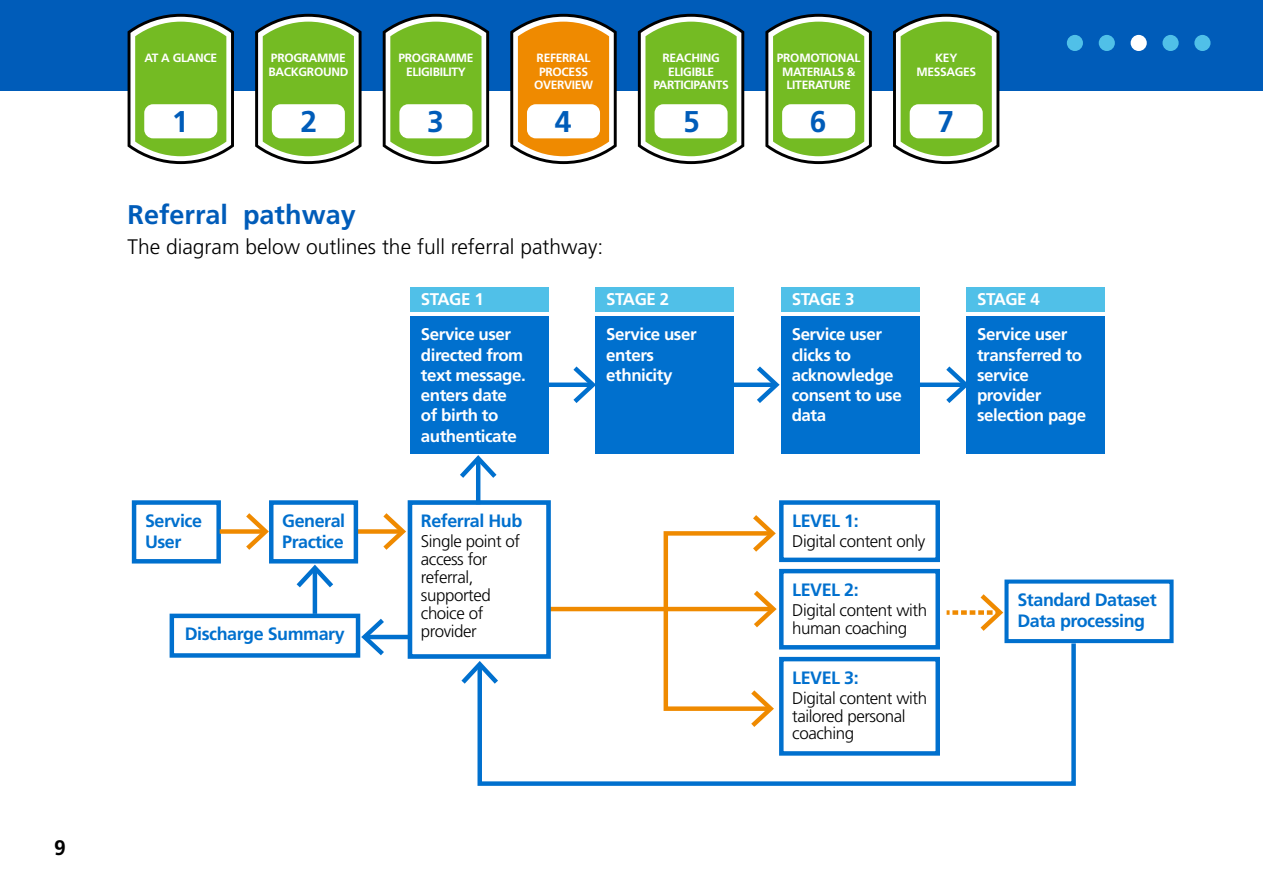
<style>
.page{position:relative;width:1263px;height:893px;background:#fff}
.page>*{position:absolute;margin:0;border:0;box-sizing:border-box;transform-origin:0 0}
.t1{font:700 30px "Frutiger LT Std";color:#005cb9}
.t2{font:700 27px "Frutiger LT Std";color:#005cb9}
.t3{font:300 21px "Frutiger LT Std";color:#000}
.t4{font:700 21px "Frutiger LT Std";color:#000}
.t5{font:700 17.85px/21.5px "Frutiger LT Std";letter-spacing:-.025em;color:#0070ce}
.t6{font:700 16.95px/20.2px "Frutiger LT Std";letter-spacing:-.025em;color:#fff}
.t7{font:300 16.95px/17.9px "Frutiger LT Std";letter-spacing:-.025em;color:#000}
.t8{font:700 12px "Frutiger LT Std";letter-spacing:-.025em;color:#fff}
</style>
<div class="page">
<div style="left:0;top:0;width:1263px;height:91px;background:#005cb9"></div>
<svg style="left:128px;top:14px;width:106px;height:150px;background:#7fb351"></svg>
<div style="left:144px;top:104px;width:73px;height:34px;background:#fff;border-radius:9px"></div>
<svg style="left:255px;top:14px;width:107px;height:150px;background:#7fb252"></svg>
<div style="left:272px;top:104px;width:73px;height:34px;background:#fff;border-radius:9px"></div>
<svg style="left:383px;top:14px;width:106px;height:150px;background:#7fb251"></svg>
<div style="left:399px;top:104px;width:73px;height:34px;background:#fff;border-radius:9px"></div>
<svg style="left:510px;top:14px;width:107px;height:150px;background:#d0913b"></svg>
<div style="left:527px;top:104px;width:73px;height:34px;background:#fff;border-radius:9px"></div>
<svg style="left:638px;top:14px;width:106px;height:150px;background:#7fb251"></svg>
<div style="left:654px;top:104px;width:74px;height:34px;background:#fff;border-radius:9px"></div>
<svg style="left:765px;top:14px;width:107px;height:150px;background:#7fb252"></svg>
<div style="left:782px;top:104px;width:73px;height:34px;background:#fff;border-radius:9px"></div>
<svg style="left:893px;top:14px;width:106px;height:150px;background:#7fb251"></svg>
<div style="left:910px;top:104px;width:73px;height:34px;background:#fff;border-radius:9px"></div>
<hr style="left:550px;top:607px;width:222px;height:4px;background:#ef8a00">
<div style="left:357px;top:529px;width:44px;height:5px;background:#ef8a00"></div>
<svg style="left:383px;top:513px;width:23px;height:37px"></svg>
<div style="left:410px;top:317px;width:138px;height:137px;background:#0070ce"></div>
<div style="left:410px;top:287px;width:138px;height:25px;background:#50c0e8"></div>
<div style="left:595px;top:317px;width:139px;height:137px;background:#0070ce"></div>
<div style="left:595px;top:287px;width:139px;height:25px;background:#50c0e8"></div>
<div style="left:781px;top:317px;width:138px;height:137px;background:#0070ce"></div>
<div style="left:781px;top:287px;width:138px;height:25px;background:#50c0e8"></div>
<div style="left:966px;top:317px;width:139px;height:137px;background:#0070ce"></div>
<div style="left:966px;top:287px;width:139px;height:25px;background:#50c0e8"></div>
<div style="left:408px;top:500px;width:143px;height:159px;background:#fff;border:5px solid #0070ce"></div>
<hr style="left:547px;top:383px;width:44px;height:4px;background:#0070ce">
<svg style="left:573px;top:366px;width:22px;height:37px"></svg>
<hr style="left:730px;top:383px;width:45px;height:4px;background:#0070ce">
<svg style="left:757px;top:366px;width:23px;height:37px"></svg>
<hr style="left:920px;top:383px;width:44px;height:4px;background:#0070ce">
<svg style="left:946px;top:366px;width:20px;height:37px"></svg>
<hr style="left:476px;top:460px;width:4px;height:44px;background:#0070ce">
<svg style="left:460px;top:455px;width:36px;height:23px"></svg>
<div style="left:269px;top:500px;width:89px;height:63px;background:#fff;border:4px solid #0070ce"></div>
<div style="left:132px;top:500px;width:89px;height:63px;border:4px solid #0070ce"></div>
<div style="left:220px;top:529px;width:44px;height:5px;background:#ef8a00"></div>
<svg style="left:246px;top:513px;width:23px;height:37px"></svg>
<div style="left:170px;top:614px;width:190px;height:44px;background:#fff;border:4px solid #0070ce"></div>
<hr style="left:313px;top:569px;width:4px;height:45px;background:#0070ce">
<svg style="left:297px;top:565px;width:36px;height:22px"></svg>
<hr style="left:366px;top:635px;width:44px;height:4px;background:#0070ce">
<svg style="left:361px;top:619px;width:23px;height:36px"></svg>
<div style="left:779px;top:500px;width:161px;height:62px;background:#fff;border:4px solid #0070ce"></div>
<div style="left:779px;top:569px;width:161px;height:80px;background:#fff;border:4px solid #0070ce"></div>
<div style="left:1004px;top:579px;width:169px;height:64px;background:#fff;border:4px solid #0070ce"></div>
<svg style="left:661px;top:515px;width:116px;height:124px"></svg>
<svg style="left:475px;top:639px;width:603px;height:147px"></svg>
<svg style="left:461px;top:661px;width:37px;height:23px"></svg>
<svg style="left:946px;top:594px;width:57px;height:37px"></svg>
<div style="left:1194px;top:35px;width:16px;height:16px;background:#50c0e8;border-radius:50%"></div>
<div style="left:1162px;top:35px;width:17px;height:16px;background:#50c0e8;border-radius:50%"></div>
<div style="left:1130px;top:35px;width:17px;height:16px;background:#fff;border-radius:50%"></div>
<div style="left:1099px;top:35px;width:16px;height:16px;background:#50c0e8;border-radius:50%"></div>
<div style="left:1067px;top:35px;width:16px;height:16px;background:#50c0e8;border-radius:50%"></div>
<p class="t4" style="left:54px;top:835px;width:13px">9</p>
<p class="t8" style="left:144px;top:51px;width:74px">AT A GLANCE</p>
<p class="t8" style="left:271px;top:51px;width:76px">PROGRAMME</p>
<p class="t8" style="left:268px;top:64px;width:81px">BACKGROUND</p>
<p class="t8" style="left:399px;top:51px;width:76px">PROGRAMME</p>
<p class="t8" style="left:406px;top:64px;width:61px">ELIGIBILITY</p>
<p class="t8" style="left:537px;top:51px;width:55px">REFERRAL</p>
<p class="t8" style="left:539px;top:64px;width:50px">PROCESS</p>
<p class="t8" style="left:534px;top:78px;width:61px">OVERVIEW</p>
<p class="t8" style="left:662px;top:51px;width:59px">REACHING</p>
<p class="t8" style="left:668px;top:64px;width:47px">ELIGIBLE</p>
<p class="t8" style="left:653px;top:78px;width:77px">PARTICIPANTS</p>
<p class="t8" style="left:777px;top:51px;width:85px">PROMOTIONAL</p>
<p class="t8" style="left:782px;top:64px;width:75px">MATERIALS &amp;</p>
<p class="t8" style="left:786px;top:78px;width:66px">LITERATURE</p>
<p class="t8" style="left:935px;top:51px;width:24px">KEY</p>
<p class="t8" style="left:916px;top:64px;width:61px">MESSAGES</p>
<p class="t1" style="left:172px;top:104px;width:18px">1</p>
<p class="t1" style="left:301px;top:104px;width:18px">2</p>
<p class="t1" style="left:427px;top:104px;width:18px">3</p>
<p class="t1" style="left:555px;top:104px;width:18px">4</p>
<p class="t1" style="left:683px;top:104px;width:18px">5</p>
<p class="t1" style="left:810px;top:104px;width:18px">6</p>
<p class="t1" style="left:937px;top:104px;width:18px">7</p>
<p class="t2" style="left:128px;top:199px;width:230px">Referral pathway</p>
<p class="t3" style="left:128px;top:235px;width:477px">The diagram below outlines the full referral pathway:</p>
<p class="t6" style="left:421px;top:289px;width:64px">STAGE 1</p>
<p class="t6" style="left:606px;top:289px;width:64px">STAGE 2</p>
<p class="t6" style="left:792px;top:289px;width:64px">STAGE 3</p>
<p class="t6" style="left:977px;top:289px;width:64px">STAGE 4</p>
<p class="t6" style="left:421px;top:324px;width:106px">Service user directed from text message. enters date of birth to authenticate</p>
<p class="t6" style="left:606px;top:324px;width:92px">Service user enters ethnicity</p>
<p class="t6" style="left:792px;top:324px;width:112px">Service user clicks to acknowledge consent to use data</p>
<p class="t6" style="left:977px;top:324px;width:111px">Service user transferred to service provider selection page</p>
<p class="t5" style="left:145px;top:510px;width:58px">Service<br>User</p>
<p class="t5" style="left:282px;top:510px;width:64px">General<br>Practice</p>
<p class="t5" style="left:185px;top:623px;width:161px">Discharge Summary</p>
<p class="t5" style="left:421px;top:510px;width:103px">Referral Hub</p>
<p class="t7" style="left:421px;top:532px;width:101px">Single point of access for referral, supported choice of provider</p>
<p class="t5" style="left:792px;top:510px;width:68px">LEVEL 1:</p>
<p class="t7" style="left:792px;top:532px;width:134px">Digital content only</p>
<p class="t5" style="left:792px;top:579px;width:68px">LEVEL 2:</p>
<p class="t7" style="left:792px;top:601px;width:136px">Digital content with human coaching</p>
<p class="t5" style="left:792px;top:667px;width:68px">LEVEL 3:</p>
<p class="t7" style="left:792px;top:689px;width:136px">Digital content with tailored personal coaching</p>
<p class="t5" style="left:1017px;top:589px;width:141px">Standard Dataset<br>Data processing</p>
</div>
